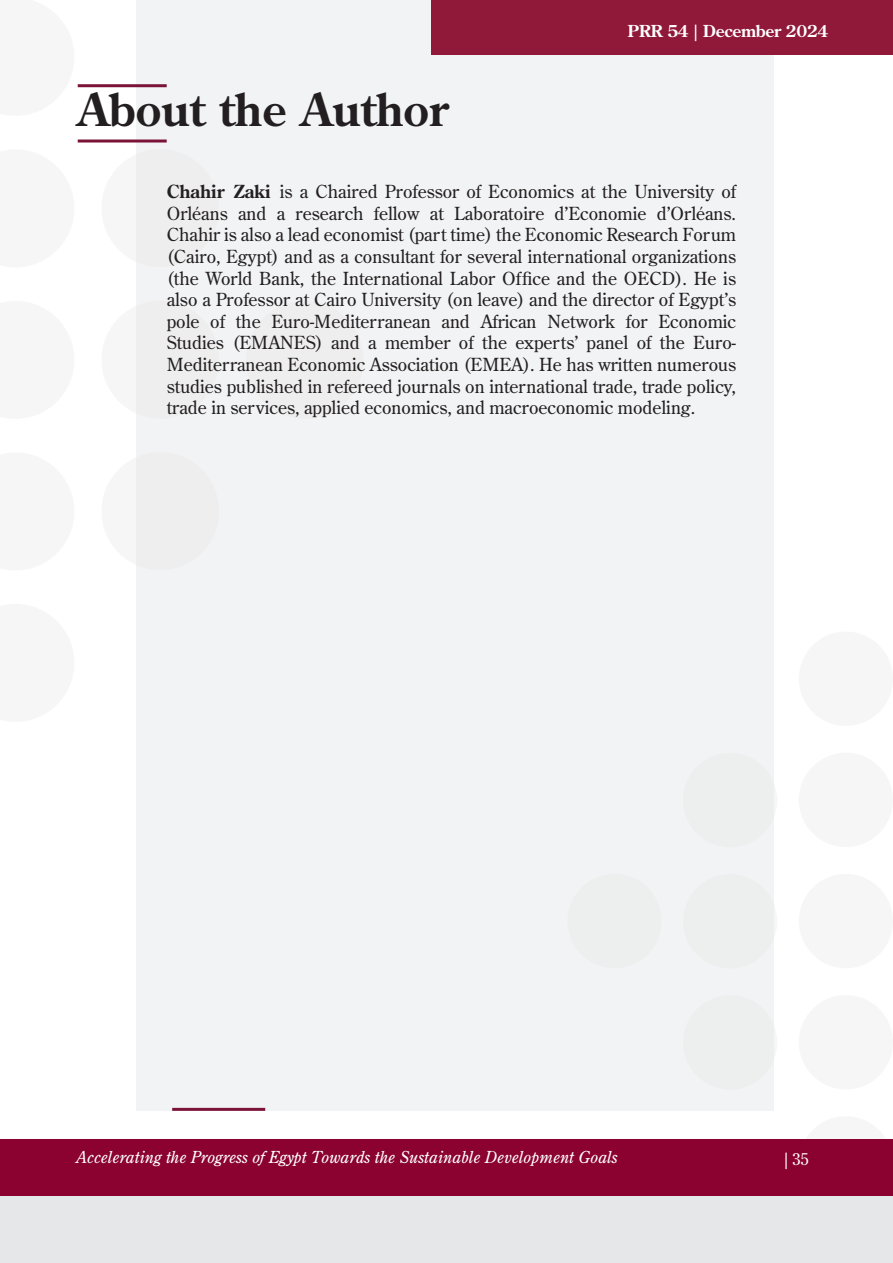
<style>
.page{position:relative;width:893px;height:1263px;background:#fff}
.page>*{position:absolute;margin:0;border:0;box-sizing:border-box;transform-origin:0 0}
.t1{font:700 45px "Century Old Style Std";color:#231f20}
.t2{font:18px/21.6px "Century Old Style Std";color:#231f20;text-align:justify}
.t3{font:italic 16.5px "Century Old Style Std";color:#fff}
.t4{font:700 16.5px "Century Old Style Std";letter-spacing:-.02em;color:#fff}
.t5{font:16.5px "Century Old Style Std";color:#fff}
.s1{font-weight:700}
</style>
<div class="page">
<div style="left:101px;top:149px;width:118px;height:118px;background:#f6f6f6;border-radius:50%"></div>
<div style="left:101px;top:301px;width:118px;height:118px;background:#f6f6f6;border-radius:50%"></div>
<div style="left:101px;top:452px;width:118px;height:118px;background:#f6f6f6;border-radius:50%"></div>
<div style="left:137px;top:0;width:637px;height:1110px;background:#f2f3f4"></div>
<div style="left:431px;top:0;width:462px;height:54px;background:#901839"></div>
<div style="left:799px;top:1116px;width:94px;height:95px;background:#f6f6f6;border-radius:50%"></div>
<div style="left:799px;top:995px;width:94px;height:94px;background:#f6f6f6;border-radius:50%"></div>
<div style="left:799px;top:874px;width:94px;height:94px;background:#f6f6f6;border-radius:50%"></div>
<div style="left:799px;top:753px;width:94px;height:94px;background:#f6f6f6;border-radius:50%"></div>
<div style="left:683px;top:995px;width:94px;height:95px;background:#edefef;border-radius:50%"></div>
<div style="left:683px;top:874px;width:94px;height:94px;background:#edefef;border-radius:50%"></div>
<div style="left:683px;top:753px;width:94px;height:94px;background:#edefef;border-radius:50%"></div>
<div style="left:567px;top:874px;width:95px;height:94px;background:#edefef;border-radius:50%"></div>
<hr style="left:78px;top:140px;width:89px;height:3px;background:#7b1237">
<hr style="left:172px;top:1108px;width:93px;height:3px;background:#7b1237">
<hr style="left:78px;top:84px;width:89px;height:3px;background:#7b1237">
<div style="left:0;top:1139px;width:893px;height:124px;background:#8b012f"></div>
<div style="left:0;top:1196px;width:893px;height:67px;background:#e6e7e9"></div>
<p class="t1" style="left:78px;top:80px;width:373px">About the Author</p>
<p class="t4" style="left:627px;top:20px;width:202px">PRR 54 | December 2024</p>
<p class="t2" style="left:167px;top:180px;width:571px"><span class="s1">Chahir Zaki</span> is a Chaired Professor of Economics at the University of Orléans and a research fellow at Laboratoire d’Economie d’Orléans.<br>Chahir is also a lead economist (part time) the Economic Research Forum (Cairo, Egypt) and as a consultant for several international organizations (the World Bank, the International Labor Office and the OECD). He is also a Professor at Cairo University (on leave) and the director of Egypt’s pole of the Euro-Mediterranean and African Network for Economic Studies (EMANES) and a member of the experts’ panel of the Euro-Mediterranean Economic Association (EMEA). He has written numerous studies published in refereed journals on international trade, trade policy, trade in services, applied economics, and macroeconomic modeling.</p>
<p class="t3" style="left:76px;top:1147px;width:543px">Accelerating the Progress of Egypt Towards the Sustainable Development Goals</p>
<p class="t5" style="left:784px;top:1149px;width:26px">| 35</p>
</div>
